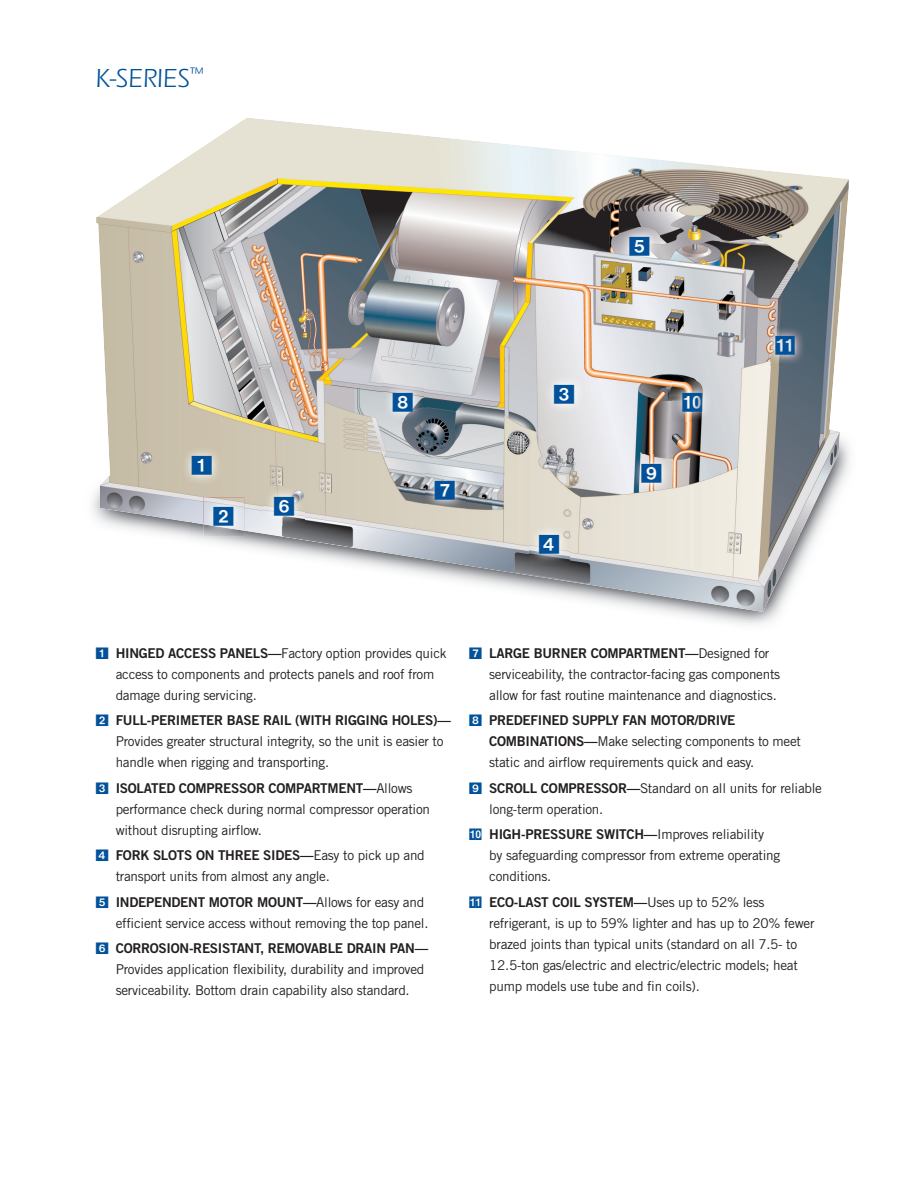
<style>
.page{position:relative;width:918px;height:1188px;background:#fff}
.page>*{position:absolute;margin:0;border:0;box-sizing:border-box;transform-origin:0 0}
.t1{font:27px "ITC Eras Std";color:#01529a}
.t2{font:13.5px/21px "Trade Gothic LT Std";letter-spacing:-.02em;color:#231f20}
.t3{font:13.5px "Trade Gothic LT Std Bd 2";letter-spacing:-.02em;color:#231f20}
.s1{font-family:"Trade Gothic LT Std Bd 2"}
.s2{color:#01529a}
.s3{font-family:"Trade Gothic LT Std"}
</style>
<div class="page">
<img style="left:96px;top:118px;width:753px;height:494px">
<img style="left:264px;top:487px;width:41px;height:39px">
<img style="left:425px;top:471px;width:40px;height:39px">
<img style="left:383px;top:383px;width:40px;height:39px">
<img style="left:544px;top:375px;width:41px;height:39px">
<img style="left:619px;top:227px;width:41px;height:39px">
<img style="left:631px;top:455px;width:41px;height:38px">
<img style="left:672px;top:383px;width:40px;height:39px">
<img style="left:765px;top:327px;width:40px;height:38px">
<img style="left:529px;top:525px;width:40px;height:39px">
<img style="left:182px;top:446px;width:40px;height:39px">
<img style="left:204px;top:531px;width:40px;height:5px">
<img style="left:204px;top:497px;width:40px;height:34px">
<svg style="left:274px;top:496px;width:20px;height:19px"></svg>
<svg style="left:435px;top:481px;width:20px;height:19px"></svg>
<svg style="left:393px;top:392px;width:20px;height:19px"></svg>
<svg style="left:629px;top:237px;width:20px;height:19px"></svg>
<svg style="left:642px;top:464px;width:20px;height:19px"></svg>
<svg style="left:683px;top:392px;width:19px;height:19px"></svg>
<svg style="left:775px;top:336px;width:20px;height:19px"></svg>
<svg style="left:192px;top:456px;width:20px;height:19px"></svg>
<svg style="left:214px;top:507px;width:20px;height:19px"></svg>
<svg style="left:554px;top:385px;width:20px;height:19px"></svg>
<svg style="left:539px;top:535px;width:20px;height:18px"></svg>
<h1 class="t1" style="left:95px;top:69px;width:109px">K-SERIES<sup>™</sup></h1>
<p class="t2" style="left:116px;top:643px;width:332px"><span class="s1">HINGED ACCESS PANELS—</span>Factory option provides quick access to components and protects panels and roof from damage during servicing.</p>
<p class="t3" style="left:116px;top:715px;width:337px">FULL-PERIMETER BASE RAIL (WITH RIGGING HOLES)—</p>
<p class="t2" style="left:116px;top:732px;width:329px">Provides greater structural integrity, so the unit is easier to handle when rigging and transporting.</p>
<p class="t3" style="left:95px;top:783px;width:319px"><span class="s2">✓</span> ISOLATED COMPRESSOR COMPARTMENT—<span class="s3">Allows</span></p>
<p class="t2" style="left:116px;top:799px;width:316px">performance check during normal compressor operation without disrupting airflow.</p>
<p class="t3" style="left:95px;top:850px;width:331px"><span class="s2">✔</span> FORK SLOTS ON THREE SIDES—<span class="s3">Easy to pick up and</span></p>
<p class="t2" style="left:116px;top:867px;width:216px">transport units from almost any angle.</p>
<p class="t3" style="left:116px;top:897px;width:310px">INDEPENDENT MOTOR MOUNT—<span class="s3">Allows for easy and</span></p>
<p class="t2" style="left:116px;top:913px;width:314px">efficient service access without removing the top panel.</p>
<p class="t3" style="left:116px;top:943px;width:314px">CORROSION-RESISTANT, REMOVABLE DRAIN PAN—</p>
<p class="t2" style="left:116px;top:960px;width:310px">Provides application flexibility, durability and improved serviceability. Bottom drain capability also standard.</p>
<p class="t3" style="left:489px;top:648px;width:282px">LARGE BURNER COMPARTMENT—<span class="s3">Designed for</span></p>
<p class="t2" style="left:489px;top:664px;width:293px">serviceability, the contractor-facing gas components allow for fast routine maintenance and diagnostics.</p>
<p class="t3" style="left:489px;top:715px;width:248px">PREDEFINED SUPPLY FAN MOTOR/DRIVE</p>
<p class="t2" style="left:489px;top:732px;width:313px"><span class="s1">COMBINATIONS—</span>Make selecting components to meet static and airflow requirements quick and easy.</p>
<p class="t2" style="left:489px;top:778px;width:334px"><span class="s1">SCROLL COMPRESSOR—</span>Standard on all units for reliable long-term operation.</p>
<p class="t3" style="left:489px;top:829px;width:276px">HIGH-PRESSURE SWITCH—<span class="s3">Improves reliability</span></p>
<p class="t2" style="left:489px;top:846px;width:293px">by safeguarding compressor from extreme operating conditions.</p>
<p class="t3" style="left:489px;top:897px;width:277px">ECO-LAST COIL SYSTEM—<span class="s3">Uses up to 52% less</span></p>
<p class="t2" style="left:489px;top:913px;width:327px">refrigerant, is up to 59% lighter and has up to 20% fewer brazed joints than typical units (standard on all 7.5- to 12.5-ton gas/electric and electric/electric models; heat pump models use tube and fin coils).</p>
</div>
